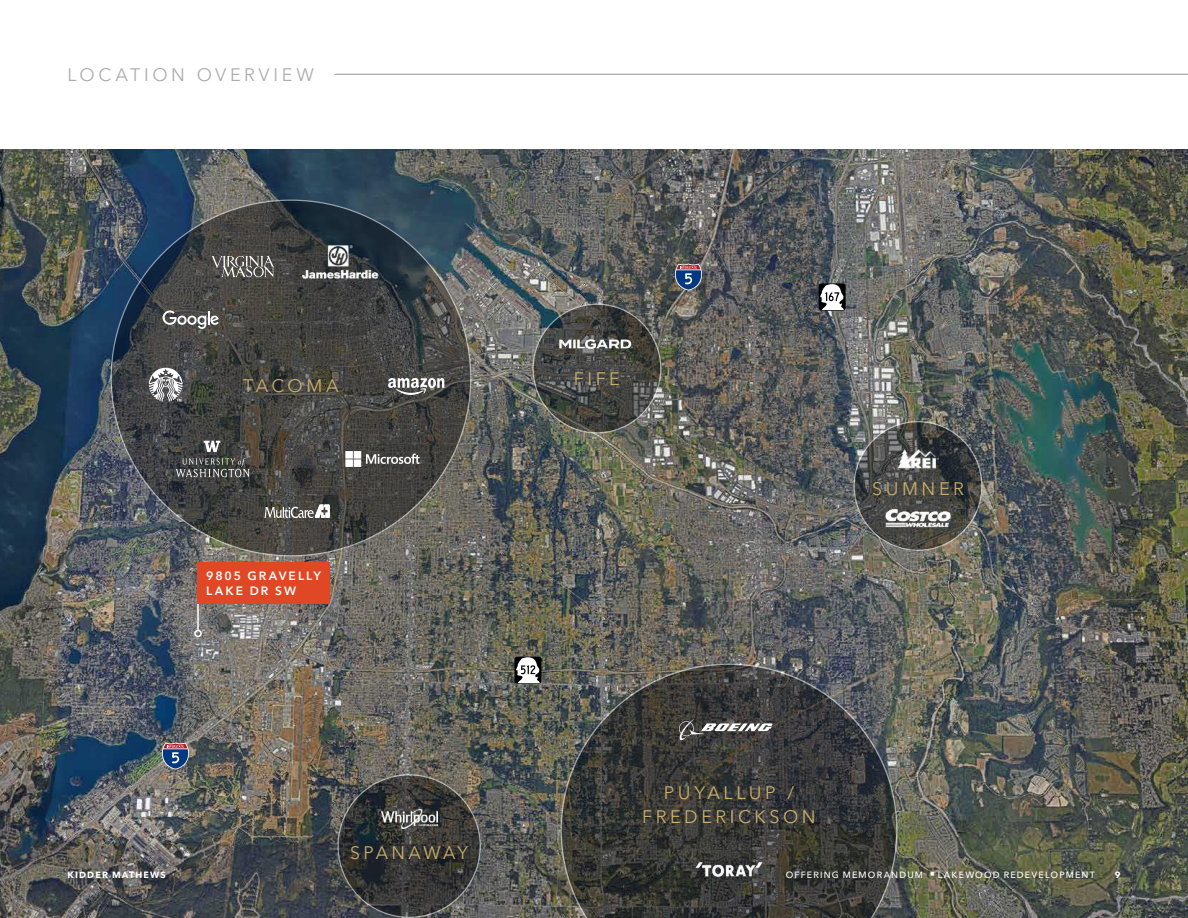
<style>
.page{position:relative;width:1188px;height:918px;background:#fff}
.page>*{position:absolute;margin:0;border:0;box-sizing:border-box;transform-origin:0 0}
.Section_Divider_-_Property_Name{font:18px/24px "Avenir Next LT Pro";letter-spacing:.19em;color:#cbae6b;text-align:center}
.Section_Identifier_-_Sterling_2023{font:18px "Avenir Next LT Pro";letter-spacing:.2em;color:#afabac}
.Section_Divider_-_Property_Name-2{font:18px "Avenir Next LT Pro";letter-spacing:.15em;color:#cbae6b}
.Subhead_-_Level_1_-_White{font:600 12px/15px "Avenir Next LT Pro";letter-spacing:.17em;color:#fff}
.t1{font:500 9px "Avenir Next LT Pro";letter-spacing:.13em;color:#fff}
.t2{font:700 9px "Avenir Next LT Pro";letter-spacing:.13em;color:#fff}
</style>
<div class="page">
<img style="left:0;top:149px;width:1188px;height:769px">
<svg style="left:111px;top:200px;width:360px;height:356px;background:#414341"></svg>
<svg style="left:533px;top:304px;width:128px;height:129px;background:#474845"></svg>
<svg style="left:854px;top:422px;width:128px;height:128px;background:#464746"></svg>
<img style="left:898px;top:449px;width:40px;height:19px">
<svg style="left:560px;top:664px;width:338px;height:254px;background:#40413e"></svg>
<svg style="left:338px;top:775px;width:142px;height:142px;background:#353636"></svg>
<svg style="left:163px;top:310px;width:56px;height:19px"></svg>
<svg style="left:149px;top:368px;width:34px;height:34px"></svg>
<svg style="left:388px;top:378px;width:56px;height:17px"></svg>
<img style="left:559px;top:337px;width:74px;height:14px">
<img style="left:300px;top:241px;width:81px;height:43px">
<img style="left:381px;top:810px;width:56px;height:18px">
<img style="left:692px;top:861px;width:74px;height:17px">
<svg style="left:345px;top:451px;width:75px;height:16px"></svg>
<svg style="left:677px;top:719px;width:95px;height:22px;background:#676564"></svg>
<div style="left:819px;top:284px;width:27px;height:26px;background:#000;border-radius:3px"></div>
<svg style="left:820px;top:284px;width:24px;height:26px"></svg>
<svg style="left:675px;top:264px;width:27px;height:27px"></svg>
<hr style="left:197px;top:573px;width:2px;height:57px;background:#fff">
<div style="left:194px;top:630px;width:8px;height:7px;border:2px solid #fff;border-radius:50%"></div>
<div style="left:197px;top:562px;width:133px;height:42px;background:#e04825"></div>
<svg style="left:162px;top:742px;width:27px;height:27px"></svg>
<img style="left:884px;top:509px;width:68px;height:18px">
<div style="left:514px;top:657px;width:28px;height:27px;background:#000;border-radius:3px"></div>
<svg style="left:516px;top:657px;width:24px;height:26px"></svg>
<svg style="left:176px;top:458px;width:74px;height:19px"></svg>
<svg style="left:204px;top:441px;width:16px;height:11px"></svg>
<svg style="left:264px;top:504px;width:66px;height:14px"></svg>
<svg style="left:211px;top:256px;width:63px;height:21px"></svg>
<hr style="left:334px;top:74px;width:854px;height:1px;background:#afabac">
<p class="Section_Identifier_-_Sterling_2023" style="left:68px;top:64px;width:248px">LOCATION OVERVIEW</p>
<p class="Section_Divider_-_Property_Name" style="left:243px;top:373px;width:97px">TACOMA</p>
<p class="Subhead_-_Level_1_-_White" style="left:206px;top:568px;width:116px">9805 GRAVELLY<br>LAKE DR SW</p>
<p class="Section_Divider_-_Property_Name-2" style="left:350px;top:842px;width:120px">SPANAWAY</p>
<p class="Section_Divider_-_Property_Name" style="left:574px;top:366px;width:47px">FIFE</p>
<p class="Section_Divider_-_Property_Name" style="left:872px;top:477px;width:93px">SUMNER</p>
<p class="Section_Divider_-_Property_Name" style="left:642px;top:781px;width:175px">PUYALLUP /<br>FREDERICKSON</p>
<p class="t2" style="left:68px;top:869px;width:100px">KIDDER MATHEWS</p>
<p class="t1" style="left:786px;top:869px;width:311px">OFFERING MEMORANDUM ■ LAKEWOOD REDEVELOPMENT</p>
<p class="t2" style="left:1115px;top:869px;width:7px">9</p>
</div>
